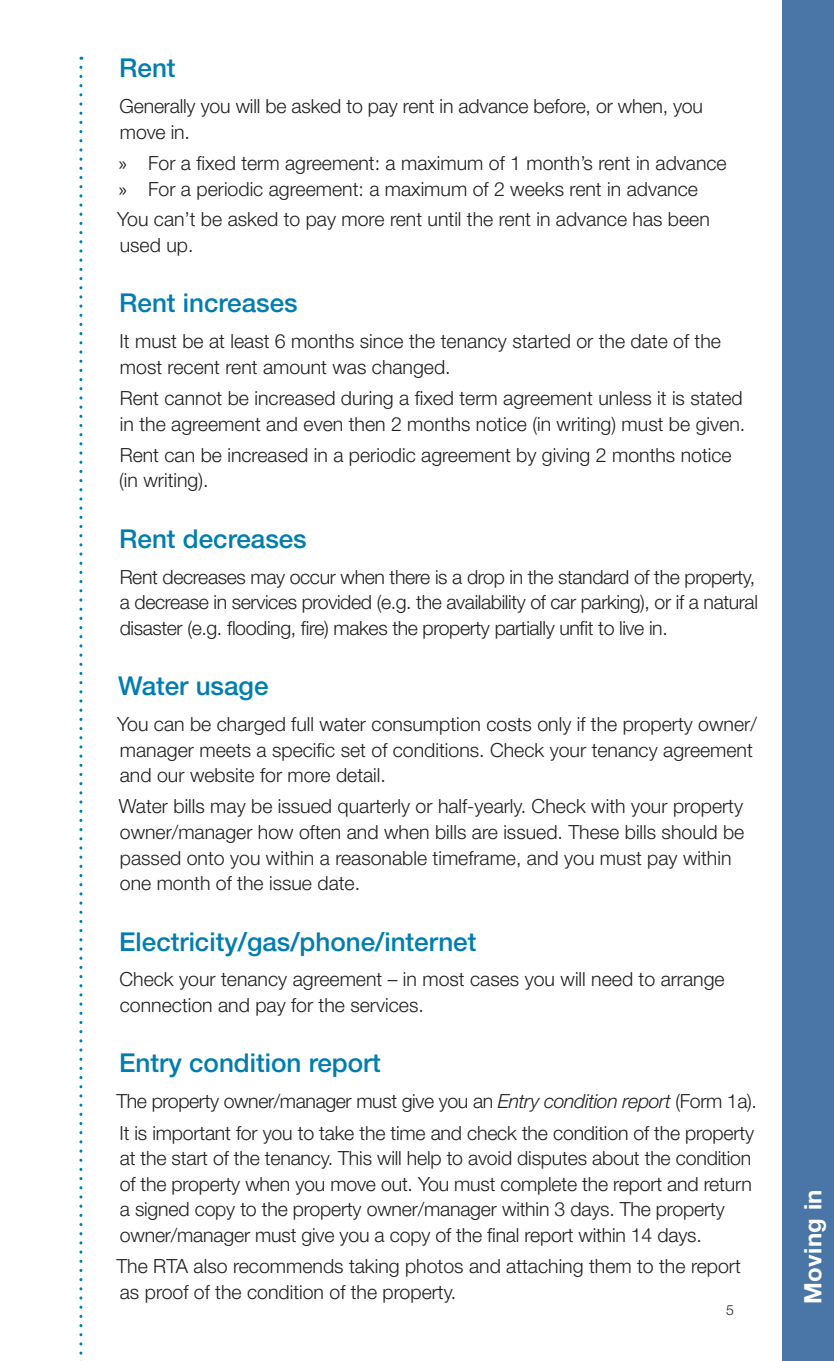
<style>
.page{position:relative;width:834px;height:1361px;background:#fff}
.page>*{position:absolute;margin:0;border:0;box-sizing:border-box;transform-origin:0 0}
.t1{font:500 26px "Helvetica Neue";color:#007db0}
.t2{font:700 24px "Helvetica Neue";letter-spacing:.02em;color:#fff}
.t3{font:300 19.6px/25.6px "Helvetica Neue";color:#231f20}
.t4{font:300 19.6px/25.6px "Helvetica Neue";letter-spacing:-.02em;color:#231f20}
.t5{font:300 14px "Helvetica Neue";color:#231f20}
.s1{font-family:"Myriad Pro";font-weight:400}
.s2{font-style:italic}
</style>
<div class="page">
<div style="left:782px;top:0;width:51px;height:1361px;background:#4a75a7"></div>
<svg style="left:79px;top:67px;width:3px;height:1294px"></svg>
<h1 class="t1" style="left:119px;top:52px;width:58px">Rent</h1>
<p class="t3" style="left:119px;top:93px;width:585px">Generally you will be asked to pay rent in advance before, or when, you move in.</p>
<p class="t3" style="left:119px;top:150px;width:609px"><span class="s1">»</span> For a fixed term agreement: a maximum of 1 month’s rent in advance <span class="s1">»</span> For a periodic agreement: a maximum of 2 weeks rent in advance</p>
<p class="t3" style="left:117px;top:206px;width:594px">You can’t be asked to pay more rent until the rent in advance has been used up.</p>
<h1 class="t1" style="left:119px;top:287px;width:180px">Rent increases</h1>
<p class="t3" style="left:120px;top:328px;width:602px">It must be at least 6 months since the tenancy started or the date of the most recent rent amount was changed.</p>
<p class="t3" style="left:120px;top:385px;width:627px">Rent cannot be increased during a fixed term agreement unless it is stated in the agreement and even then 2 months notice (in writing) must be given.</p>
<p class="t3" style="left:119px;top:442px;width:614px">Rent can be increased in a periodic agreement by giving 2 months notice (in writing).</p>
<h1 class="t1" style="left:119px;top:523px;width:189px">Rent decreases</h1>
<p class="t4" style="left:120px;top:563px;width:639px">Rent decreases may occur when there is a drop in the standard of the property, a decrease in services provided (e.g. the availability of car parking), or if a natural disaster (e.g. flooding, fire) makes the property partially unfit to live in.</p>
<h1 class="t1" style="left:118px;top:670px;width:152px">Water usage</h1>
<p class="t3" style="left:117px;top:711px;width:641px">You can be charged full water consumption costs only if the property owner/ manager meets a specific set of conditions. Check your tenancy agreement and our website for more detail.</p>
<p class="t3" style="left:119px;top:793px;width:627px">Water bills may be issued quarterly or half-yearly. Check with your property owner/manager how often and when bills are issued. These bills should be passed onto you within a reasonable timeframe, and you must pay within one month of the issue date.</p>
<h1 class="t1" style="left:119px;top:926px;width:358px">Electricity/gas/phone/internet</h1>
<p class="t3" style="left:119px;top:966px;width:606px">Check your tenancy agreement – in most cases you will need to arrange connection and pay for the services.</p>
<h1 class="t1" style="left:119px;top:1047px;width:263px">Entry condition report</h1>
<p class="t3" style="left:116px;top:1085px;width:642px;line-height:31.2px">The property owner/manager must give you an <span class="s2">Entry condition report</span> (Form 1a).<br>It is important for you to take the time and check the condition of the property</p>
<p class="t3" style="left:120px;top:1145px;width:633px">at the start of the tenancy. This will help to avoid disputes about the condition of the property when you move out. You must complete the report and return a signed copy to the property owner/manager within 3 days. The property owner/manager must give you a copy of the final report within 14 days.</p>
<p class="t3" style="left:116px;top:1253px;width:626px">The RTA also recommends taking photos and attaching them to the report as proof of the condition of the property.</p>
<p class="t5" style="left:726px;top:1301px;width:9px">5</p>
<p class="t2" style="left:798px;top:1304px;width:116px;rotate:-90deg">Moving in</p>
</div>
